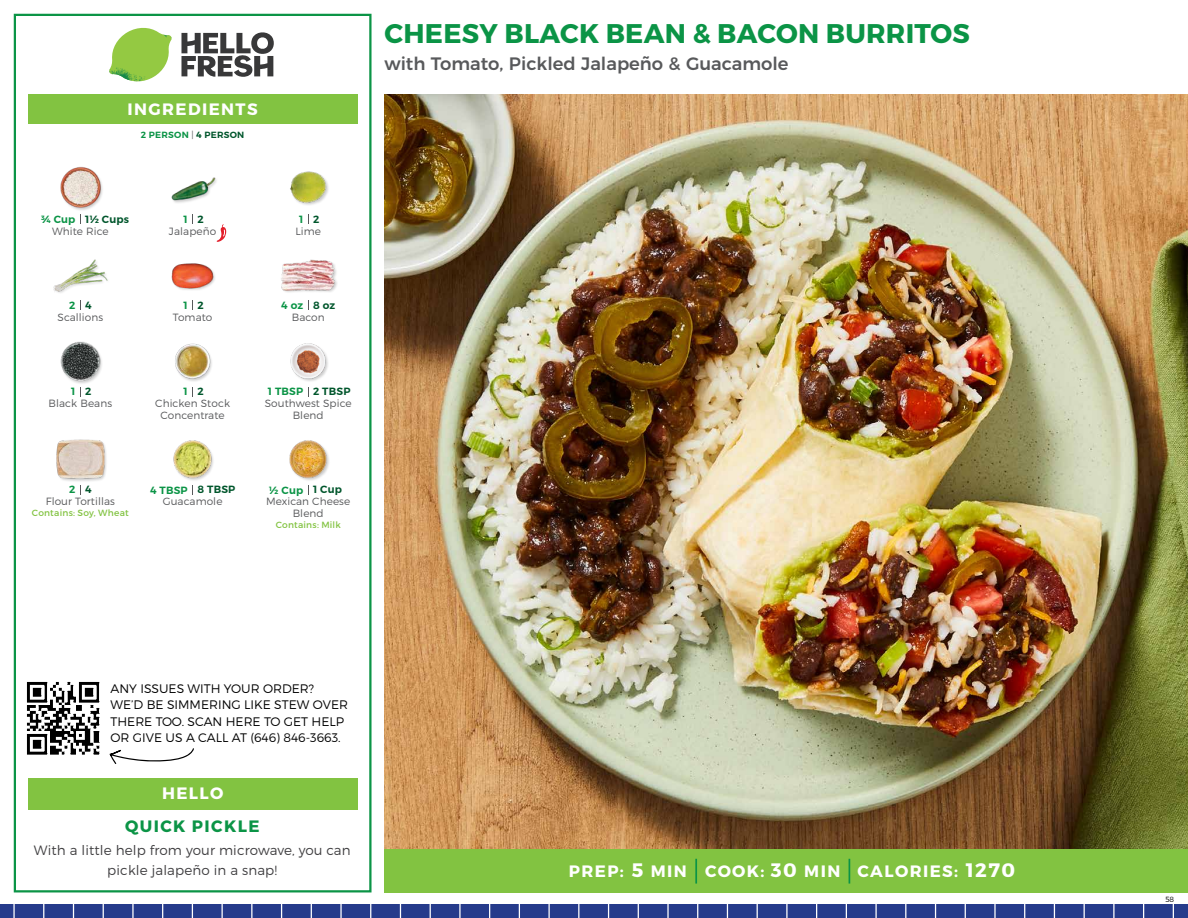
<style>
.page{position:relative;width:1188px;height:918px;background:#fff}
.page>*{position:absolute;margin:0;border:0;box-sizing:border-box;transform-origin:0 0}
.t1{font:700 27px "Montserrat";letter-spacing:.01em;color:#0b9446}
.t2{font:700 19.5px "Montserrat";color:#fff}
.t3{font:500 18px "Montserrat";color:#58595b}
.t4{font:700 16.5px "Montserrat";letter-spacing:.085em;color:#fff}
.t5{font:700 16.5px "Montserrat";letter-spacing:.085em;color:#0b9446}
.t6{font:300 13.5px/19.5px "Montserrat";letter-spacing:.01em;color:#414042;text-align:center}
.t7{font:300 12.3px/16px "Montserrat";color:#000}
.t8{font:300 10.5px/12px "Montserrat";letter-spacing:.01em;color:#58595b;text-align:center}
.t9{font:600 10.5px "Montserrat";letter-spacing:.02em;color:#00562c}
.t10{font:600 10.5px "Montserrat";letter-spacing:.02em;color:#0b9446}
.t11{font:9px "Montserrat";letter-spacing:.025em;color:#82c341}
.t12{font:600 9px "Montserrat";letter-spacing:.03em;color:#0b9446}
.t13{font:300 7.5px "Montserrat";color:#000}
.s1{font-weight:300;color:#58595b}
.s2{color:#00562c}
.s3{font-size:19.5px}
</style>
<div class="page">
<div style="left:0;top:905px;width:1188px;height:13px;background:#263b8b"></div>
<svg style="left:1084px;top:905px;width:1px;height:13px"></svg>
<svg style="left:1113px;top:905px;width:2px;height:13px"></svg>
<svg style="left:1054px;top:905px;width:1px;height:13px"></svg>
<svg style="left:1024px;top:905px;width:1px;height:13px"></svg>
<svg style="left:994px;top:905px;width:2px;height:13px"></svg>
<svg style="left:965px;top:905px;width:1px;height:13px"></svg>
<svg style="left:935px;top:905px;width:1px;height:13px"></svg>
<svg style="left:905px;top:905px;width:1px;height:13px"></svg>
<svg style="left:875px;top:905px;width:2px;height:13px"></svg>
<svg style="left:846px;top:905px;width:1px;height:13px"></svg>
<svg style="left:816px;top:905px;width:1px;height:13px"></svg>
<svg style="left:786px;top:905px;width:2px;height:13px"></svg>
<svg style="left:757px;top:905px;width:1px;height:13px"></svg>
<svg style="left:727px;top:905px;width:1px;height:13px"></svg>
<svg style="left:697px;top:905px;width:1px;height:13px"></svg>
<svg style="left:667px;top:905px;width:2px;height:13px"></svg>
<svg style="left:638px;top:905px;width:1px;height:13px"></svg>
<svg style="left:608px;top:905px;width:1px;height:13px"></svg>
<svg style="left:578px;top:905px;width:1px;height:13px"></svg>
<svg style="left:548px;top:905px;width:2px;height:13px"></svg>
<svg style="left:519px;top:905px;width:1px;height:13px"></svg>
<svg style="left:1173px;top:905px;width:1px;height:13px"></svg>
<svg style="left:1143px;top:905px;width:1px;height:13px"></svg>
<svg style="left:192px;top:905px;width:1px;height:13px"></svg>
<svg style="left:222px;top:905px;width:1px;height:13px"></svg>
<svg style="left:162px;top:905px;width:1px;height:13px"></svg>
<svg style="left:132px;top:905px;width:2px;height:13px"></svg>
<svg style="left:103px;top:905px;width:1px;height:13px"></svg>
<svg style="left:73px;top:905px;width:1px;height:13px"></svg>
<svg style="left:43px;top:905px;width:1px;height:13px"></svg>
<svg style="left:13px;top:905px;width:2px;height:13px"></svg>
<svg style="left:340px;top:905px;width:2px;height:13px"></svg>
<svg style="left:281px;top:905px;width:1px;height:13px"></svg>
<svg style="left:251px;top:905px;width:1px;height:13px"></svg>
<svg style="left:400px;top:905px;width:1px;height:13px"></svg>
<svg style="left:430px;top:905px;width:1px;height:13px"></svg>
<svg style="left:370px;top:905px;width:1px;height:13px"></svg>
<svg style="left:311px;top:905px;width:1px;height:13px"></svg>
<svg style="left:489px;top:905px;width:1px;height:13px"></svg>
<svg style="left:459px;top:905px;width:2px;height:13px"></svg>
<div style="left:384px;top:849px;width:804px;height:43px;background:#82c341"></div>
<svg style="left:181px;top:32px;width:93px;height:45px"></svg>
<svg style="left:114px;top:28px;width:55px;height:36px"></svg>
<img style="left:143px;top:28px;width:29px;height:24px">
<img style="left:112px;top:48px;width:54px;height:10px">
<img style="left:109px;top:52px;width:55px;height:30px">
<img style="left:142px;top:58px;width:24px;height:23px">
<div style="left:28px;top:94px;width:330px;height:30px;background:#82c341"></div>
<div style="left:14px;top:14px;width:358px;height:878px;border:2px solid #0b9446"></div>
<div style="left:28px;top:778px;width:330px;height:31px;background:#82c341"></div>
<img style="left:171px;top:263px;width:44px;height:27px">
<img style="left:281px;top:259px;width:56px;height:33px">
<img style="left:171px;top:177px;width:46px;height:26px">
<img style="left:290px;top:171px;width:39px;height:34px">
<img style="left:53px;top:259px;width:55px;height:34px">
<div style="left:61px;top:167px;width:43px;height:44px;background:#000;opacity:.2"></div>
<img style="left:60px;top:167px;width:44px;height:42px">
<img style="left:175px;top:343px;width:37px;height:38px">
<img style="left:290px;top:343px;width:38px;height:38px">
<div style="left:61px;top:341px;width:42px;height:44px;background:#000;opacity:.2"></div>
<img style="left:60px;top:341px;width:43px;height:42px">
<img style="left:173px;top:440px;width:40px;height:41px">
<img style="left:289px;top:440px;width:40px;height:41px">
<div style="left:56px;top:439px;width:52px;height:43px;background:#fafafa"></div>
<img style="left:56px;top:439px;width:50px;height:42px">
<hr style="left:695px;top:859px;width:2px;height:25px;background:#0b9446">
<svg style="left:849px;top:859px;width:1px;height:25px"></svg>
<svg style="left:217px;top:224px;width:9px;height:18px"></svg>
<img style="left:384px;top:94px;width:804px;height:755px">
<img style="left:26px;top:681px;width:74px;height:74px">
<svg style="left:110px;top:748px;width:84px;height:16px"></svg>
<h3 class="t4" style="left:128px;top:99px;width:132px">INGREDIENTS</h3>
<p class="t12" style="left:141px;top:129px;width:105px">2 PERSON <span class="s1">|</span> <span class="s2">4 PERSON</span></p>
<p class="t10" style="left:41px;top:212px;width:36px">¾ Cup</p>
<p class="t9" style="left:85px;top:212px;width:45px">1½ Cups</p>
<p class="t9" style="left:198px;top:212px;width:8px">2</p>
<p class="t9" style="left:313px;top:212px;width:8px">2</p>
<p class="t10" style="left:184px;top:212px;width:6px">1</p>
<p class="t10" style="left:299px;top:212px;width:6px">1</p>
<p class="t8" style="left:52px;top:225px;width:58px">White Rice</p>
<p class="t8" style="left:169px;top:225px;width:49px">Jalapeño</p>
<p class="t8" style="left:295px;top:225px;width:27px">Lime</p>
<p class="t10" style="left:69px;top:299px;width:8px">2</p>
<p class="t9" style="left:85px;top:299px;width:8px">4</p>
<p class="t9" style="left:198px;top:299px;width:8px">2</p>
<p class="t9" style="left:313px;top:299px;width:24px">8 oz</p>
<p class="t10" style="left:184px;top:299px;width:6px">1</p>
<p class="t10" style="left:281px;top:299px;width:24px">4 oz</p>
<p class="t8" style="left:58px;top:311px;width:47px">Scallions</p>
<p class="t8" style="left:173px;top:311px;width:41px">Tomato</p>
<p class="t8" style="left:292px;top:311px;width:35px">Bacon</p>
<p class="t10" style="left:71px;top:385px;width:6px">1</p>
<p class="t9" style="left:85px;top:385px;width:8px">2</p>
<p class="t9" style="left:198px;top:385px;width:8px">2</p>
<p class="t9" style="left:313px;top:385px;width:39px">2 TBSP</p>
<p class="t10" style="left:184px;top:385px;width:6px">1</p>
<p class="t10" style="left:268px;top:385px;width:37px">1 TBSP</p>
<p class="t8" style="left:49px;top:397px;width:65px">Black Beans</p>
<p class="t8" style="left:155px;top:397px;width:76px">Chicken Stock<br>Concentrate</p>
<p class="t8" style="left:265px;top:397px;width:88px">Southwest Spice<br>Blend</p>
<p class="t10" style="left:69px;top:483px;width:8px">2</p>
<p class="t9" style="left:85px;top:483px;width:8px">4</p>
<p class="t9" style="left:198px;top:483px;width:39px">8 TBSP</p>
<p class="t9" style="left:313px;top:483px;width:31px">1 Cup</p>
<p class="t10" style="left:150px;top:483px;width:39px">4 TBSP</p>
<p class="t10" style="left:269px;top:483px;width:36px">½ Cup</p>
<p class="t8" style="left:46px;top:496px;width:71px">Flour Tortillas</p>
<p class="t11" style="left:32px;top:508px;width:98px">Contains: Soy, Wheat</p>
<p class="t8" style="left:163px;top:496px;width:61px">Guacamole</p>
<p class="t8" style="left:266px;top:496px;width:86px">Mexican Cheese<br>Blend</p>
<p class="t11" style="left:276px;top:520px;width:67px">Contains: Milk</p>
<h1 class="t1" style="left:385px;top:17px;width:587px">CHEESY BLACK BEAN &amp; BACON BURRITOS</h1>
<h3 class="t3" style="left:384px;top:49px;width:406px">with Tomato, Pickled Jalapeño &amp; Guacamole</h3>
<p class="t7" style="left:111px;top:681px;width:239px">ANY ISSUES WITH YOUR ORDER?<br>WE’D BE SIMMERING LIKE STEW OVER<br>THERE TOO. SCAN HERE TO GET HELP<br>OR GIVE US A CALL AT (646) 846-3663.</p>
<h3 class="t4" style="left:162px;top:783px;width:63px">HELLO</h3>
<h3 class="t5" style="left:125px;top:816px;width:136px">QUICK PICKLE</h3>
<p class="t6" style="left:34px;top:840px;width:318px">With a little help from your microwave, you can pickle jalapeño in a snap!</p>
<h3 class="t4" style="left:632px;top:861px;width:57px"><span class="s3">5</span> MIN</h3>
<h2 class="t2" style="left:966px;top:858px;width:51px">1270</h2>
<h3 class="t4" style="left:569px;top:861px;width:56px">PREP:</h3>
<h3 class="t4" style="left:705px;top:861px;width:137px">COOK: <span class="s3">30</span> MIN</h3>
<h3 class="t4" style="left:858px;top:861px;width:102px">CALORIES:</h3>
<p class="t13" style="left:1166px;top:895px;width:10px">58</p>
</div>
